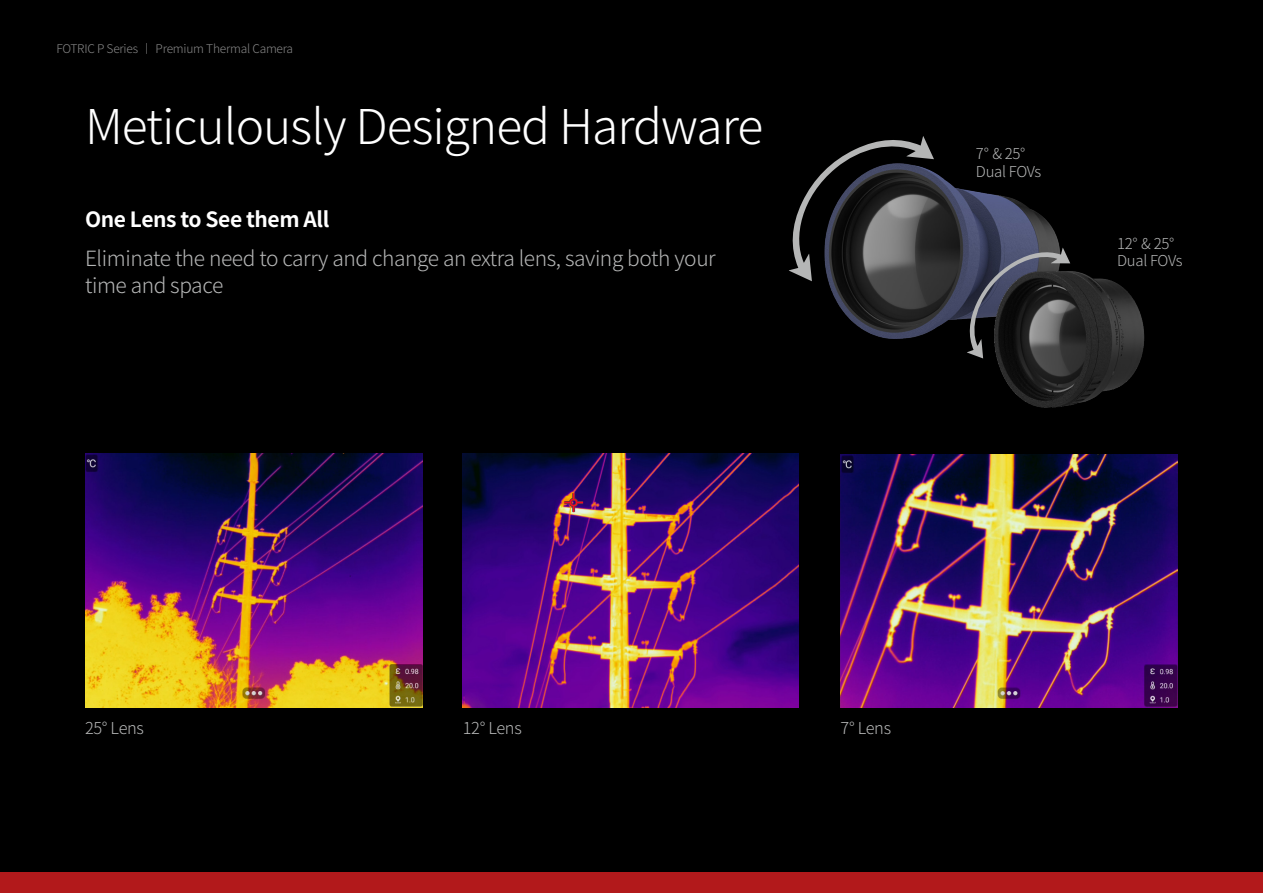
<style>
.page{position:relative;width:1263px;height:893px;background:#fff}
.page>*{position:absolute;margin:0;border:0;box-sizing:border-box;transform-origin:0 0}
.t1{font:300 48px "Source Han Sans CN";letter-spacing:-.02em;color:#fff}
.t2{font:300 21px/26.5px "Source Han Sans CN";letter-spacing:-.02em;color:#b5b6b6}
.t3{font:700 21px "Source Han Sans CN";letter-spacing:-.02em;color:#fff}
.t4{font:300 16.35px "Source Han Sans CN";letter-spacing:-.02em;color:#b5b6b6}
.t5{font:300 15px/17.5px "Source Han Sans CN";letter-spacing:-.02em;color:#b5b6b6}
.t6{font:300 12px "Source Han Sans CN";letter-spacing:-.02em;color:#898989}
</style>
<div class="page">
<div style="left:0;top:872px;width:1263px;height:21px;background:#b2191b"></div>
<div style="left:0;top:0;width:1263px;height:872px;background:#000"></div>
<img style="left:85px;top:454px;width:337px;height:254px">
<img style="left:841px;top:454px;width:337px;height:253px">
<img style="left:811px;top:281px;width:89px;height:58px">
<img style="left:900px;top:172px;width:278px;height:295px">
<img style="left:463px;top:454px;width:336px;height:254px">
<svg style="left:789px;top:136px;width:145px;height:145px"></svg>
<svg style="left:967px;top:248px;width:103px;height:110px"></svg>
<p class="t6" style="left:56px;top:42px;width:238px">FOTRIC P Series 丨 Premium Thermal Camera</p>
<h1 class="t1" style="left:85px;top:100px;width:680px">Meticulously Designed Hardware</h1>
<p class="t3" style="left:85px;top:208px;width:246px">One Lens to See them All</p>
<p class="t2" style="left:85px;top:246px;width:632px">Eliminate the need to carry and change an extra lens, saving both your time and space</p>
<p class="t5" style="left:976px;top:145px;width:67px">7° &amp; 25°<br>Dual FOVs</p>
<p class="t5" style="left:1117px;top:235px;width:67px">12° &amp; 25°<br>Dual FOVs</p>
<p class="t4" style="left:85px;top:718px;width:60px">25° Lens</p>
<p class="t4" style="left:463px;top:718px;width:60px">12° Lens</p>
<p class="t4" style="left:841px;top:718px;width:52px">7° Lens</p>
</div>
